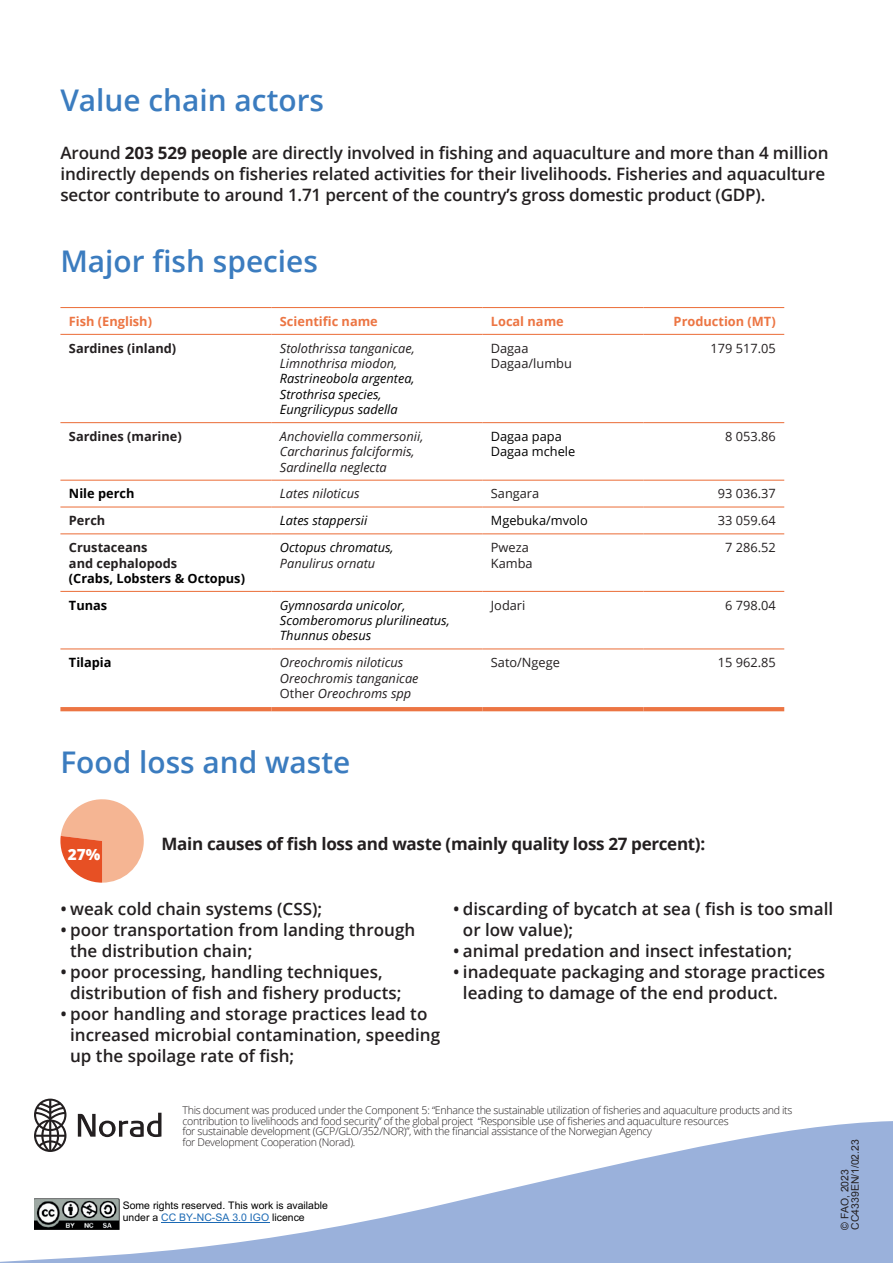
<style>
.page{position:relative;width:893px;height:1263px;background:#fff}
.page>*{position:absolute;margin:0;border:0;box-sizing:border-box;transform-origin:0 0}
.t1{font:600 29.85px "Open Sans";color:#3b7cbf}
.t2{font:600 17.1px/21px "Open Sans";color:#231f20}
.t3{font:700 17.1px "Open Sans";letter-spacing:-.02em;color:#231f20}
.t4{font:800 15.3px "Open Sans";color:#fff}
.t5{font:italic 12.75px/15.3px "Open Sans";color:#231f20}
.t6{font:italic 12.75px/15.3px "Open Sans";color:#000001}
.t7{font:12.75px/15.3px "Open Sans";color:#231f20}
.t8{font:700 12.75px/15.3px "Open Sans";color:#231f20}
.t9{font:700 12.75px "Open Sans";color:#ec7543}
.t10{font:700 12.75px "Open Sans";color:#000001}
.t11{font:12.75px/15.3px "Open Sans";color:#000001}
.t12{font:300 10.65px/10.6px "Open Sans";letter-spacing:-.03em;color:#231f20}
.t13{font:10.5px/11.9px "Arial";letter-spacing:.005em;color:#000001}
.t14{font:10.5px/10.5px "Arial";color:#231f20}
.s1{font-weight:700}
.s2{font-style:normal}
.s3{color:#1b69b4}
</style>
<div class="page">
<svg style="left:60px;top:799px;width:84px;height:84px"></svg>
<hr style="left:60px;top:307px;width:211px;height:1px;background:#ec7543">
<hr style="left:271px;top:307px;width:211px;height:1px;background:#ec7543">
<hr style="left:482px;top:307px;width:162px;height:1px;background:#ec7543">
<hr style="left:644px;top:307px;width:140px;height:1px;background:#ec7543">
<hr style="left:60px;top:334px;width:211px;height:1px;background:#ec7543">
<hr style="left:271px;top:334px;width:211px;height:1px;background:#ec7543">
<hr style="left:482px;top:334px;width:162px;height:1px;background:#ec7543">
<hr style="left:644px;top:334px;width:140px;height:1px;background:#ec7543">
<hr style="left:60px;top:422px;width:211px;height:1px;background:#ec7543">
<hr style="left:271px;top:422px;width:211px;height:1px;background:#ec7543">
<hr style="left:482px;top:422px;width:162px;height:1px;background:#ec7543">
<hr style="left:644px;top:422px;width:140px;height:1px;background:#ec7543">
<hr style="left:60px;top:480px;width:211px;height:1px;background:#ec7543">
<hr style="left:271px;top:480px;width:211px;height:1px;background:#ec7543">
<hr style="left:482px;top:480px;width:162px;height:1px;background:#ec7543">
<hr style="left:644px;top:480px;width:140px;height:1px;background:#ec7543">
<hr style="left:60px;top:506px;width:211px;height:1px;background:#ec7543">
<hr style="left:271px;top:506px;width:211px;height:1px;background:#ec7543">
<hr style="left:482px;top:506px;width:162px;height:1px;background:#ec7543">
<hr style="left:644px;top:506px;width:140px;height:1px;background:#ec7543">
<hr style="left:60px;top:533px;width:211px;height:1px;background:#ec7543">
<hr style="left:271px;top:533px;width:211px;height:1px;background:#ec7543">
<hr style="left:482px;top:533px;width:162px;height:1px;background:#ec7543">
<hr style="left:644px;top:533px;width:140px;height:1px;background:#ec7543">
<hr style="left:271px;top:591px;width:211px;height:1px;background:#ec7543">
<hr style="left:60px;top:591px;width:211px;height:1px;background:#ec7543">
<hr style="left:60px;top:648px;width:211px;height:1px;background:#ec7543">
<hr style="left:60px;top:707px;width:211px;height:4px;background:#ec7543">
<hr style="left:271px;top:648px;width:211px;height:1px;background:#ec7543">
<hr style="left:271px;top:707px;width:211px;height:4px;background:#ec7543">
<hr style="left:482px;top:591px;width:162px;height:1px;background:#ec7543">
<hr style="left:482px;top:648px;width:162px;height:1px;background:#ec7543">
<hr style="left:482px;top:707px;width:162px;height:4px;background:#ec7543">
<hr style="left:644px;top:591px;width:140px;height:1px;background:#ec7543">
<hr style="left:644px;top:648px;width:140px;height:1px;background:#ec7543">
<hr style="left:644px;top:707px;width:140px;height:4px;background:#ec7543">
<svg style="left:0;top:1121px;width:893px;height:142px"></svg>
<svg style="left:78px;top:1113px;width:84px;height:24px"></svg>
<svg style="left:34px;top:1098px;width:32px;height:54px"></svg>
<hr style="left:161px;top:1222px;width:108px;height:1px;background:#1b69b4">
<img style="left:34px;top:1199px;width:86px;height:30px">
<h1 class="t1" style="left:60px;top:80px;width:265px">Value chain actors</h1>
<p class="t2" style="left:60px;top:142px;width:770px">Around <span class="s1">203 529 people</span> are directly involved in fishing and aquaculture and more than 4 million indirectly depends on fisheries related activities for their livelihoods. Fisheries and aquaculture sector contribute to around 1.71 percent of the country’s gross domestic product (GDP).</p>
<h1 class="t1" style="left:60px;top:241px;width:259px">Major fish species</h1>
<p class="t9" style="left:69px;top:312px;width:85px">Fish (English)</p>
<p class="t9" style="left:280px;top:312px;width:99px">Scientific name</p>
<p class="t9" style="left:491px;top:312px;width:74px">Local name</p>
<p class="t9" style="left:674px;top:312px;width:104px">Production (MT)</p>
<p class="t8" style="left:69px;top:340px;width:109px">Sardines (inland)</p>
<p class="t5" style="left:280px;top:340px;width:136px">Stolothrissa tanganicae,<br>Limnothrisa miodon,</p>
<p class="t6" style="left:280px;top:371px;width:136px">Rastrineobola argentea,<br>Strothrisa species,<br>Eungrilicypus sadella</p>
<p class="t7" style="left:491px;top:340px;width:83px">Dagaa<br>Dagaa/lumbu</p>
<p class="t7" style="left:710px;top:340px;width:67px">179 517.05</p>
<p class="t8" style="left:69px;top:428px;width:114px">Sardines (marine)</p>
<p class="t5" style="left:280px;top:428px;width:145px">Anchoviella commersonii,<br>Carcharinus falciformis,<br>Sardinella neglecta</p>
<p class="t11" style="left:491px;top:428px;width:86px">Dagaa papa<br>Dagaa mchele</p>
<p class="t7" style="left:725px;top:428px;width:52px">8 053.86</p>
<p class="t10" style="left:69px;top:485px;width:67px">Nile perch</p>
<p class="t5" style="left:280px;top:486px;width:81px">Lates niloticus</p>
<p class="t7" style="left:491px;top:486px;width:50px">Sangara</p>
<p class="t7" style="left:718px;top:486px;width:59px">93 036.37</p>
<p class="t8" style="left:69px;top:513px;width:38px">Perch</p>
<p class="t6" style="left:280px;top:513px;width:89px">Lates stappersii</p>
<p class="t11" style="left:491px;top:513px;width:98px">Mgebuka/mvolo</p>
<p class="t7" style="left:718px;top:513px;width:59px">33 059.64</p>
<p class="t8" style="left:69px;top:539px;width:110px">Crustaceans<br>and cephalopods</p>
<p class="t10" style="left:69px;top:569px;width:178px">(Crabs, Lobsters &amp; Octopus)</p>
<p class="t6" style="left:280px;top:539px;width:115px">Octopus chromatus,</p>
<p class="t5" style="left:280px;top:555px;width:97px">Panulirus ornatu</p>
<p class="t7" style="left:491px;top:540px;width:43px">Pweza<br>Kamba</p>
<p class="t7" style="left:725px;top:540px;width:52px">7 286.52</p>
<p class="t10" style="left:69px;top:596px;width:40px">Tunas</p>
<p class="t6" style="left:280px;top:597px;width:171px">Gymnosarda unicolor,<br>Scomberomorus plurilineatus,<br>Thunnus obesus</p>
<p class="t7" style="left:491px;top:597px;width:36px">Jodari</p>
<p class="t7" style="left:725px;top:597px;width:52px">6 798.04</p>
<p class="t10" style="left:69px;top:654px;width:44px">Tilapia</p>
<p class="t5" style="left:280px;top:655px;width:140px">Oreochromis niloticus<br>Oreochromis tanganicae<br><span class="s2">Other</span> Oreochroms spp</p>
<p class="t7" style="left:491px;top:655px;width:71px">Sato/Ngege</p>
<p class="t7" style="left:718px;top:655px;width:59px">15 962.85</p>
<h1 class="t1" style="left:60px;top:742px;width:291px">Food loss and waste</h1>
<p class="t4" style="left:68px;top:842px;width:34px">27%</p>
<p class="t3" style="left:162px;top:831px;width:545px">Main causes of fish loss and waste (mainly quality loss 27 percent):</p>
<p class="t2" style="left:60px;top:898px;width:263px">• weak cold chain systems (CSS);</p>
<p class="t2" style="left:70px;top:919px;width:347px;text-indent:-10px">• poor transportation from landing through the distribution chain;</p>
<p class="t2" style="left:70px;top:961px;width:333px;text-indent:-10px">• poor processing, handling techniques, distribution of fish and fishery products;</p>
<p class="t2" style="left:70px;top:1003px;width:372px;text-indent:-10px">• poor handling and storage practices lead to increased microbial contamination, speeding up the spoilage rate of fish;</p>
<p class="t2" style="left:463px;top:898px;width:372px;text-indent:-10px">• discarding of bycatch at sea ( fish is too small or low value);</p>
<p class="t2" style="left:453px;top:940px;width:341px">• animal predation and insect infestation;</p>
<p class="t2" style="left:463px;top:961px;width:364px;text-indent:-10px">• inadequate packaging and storage practices leading to damage of the end product.</p>
<p class="t12" style="left:182px;top:1105px;width:611px">This document was produced under the Component 5: “Enhance the sustainable utilization of fisheries and aquaculture products and its contribution to livelihoods and food security” of the global project “Responsible use of fisheries and aquaculture resources<br>for sustainable development (GCP/GLO/352/NOR)”, with the financial assistance of the Norwegian Agency<br>for Development Cooperation (Norad).</p>
<p class="t13" style="left:123px;top:1199px;width:207px">Some rights reserved. This work is available under a <span class="s3">CC BY-NC-SA 3.0 IGO</span> licence</p>
<p class="t14" style="left:840px;top:1230px;width:92px;rotate:-90deg">© FAO, 2023<br>CC4339EN/1/02.23</p>
</div>
